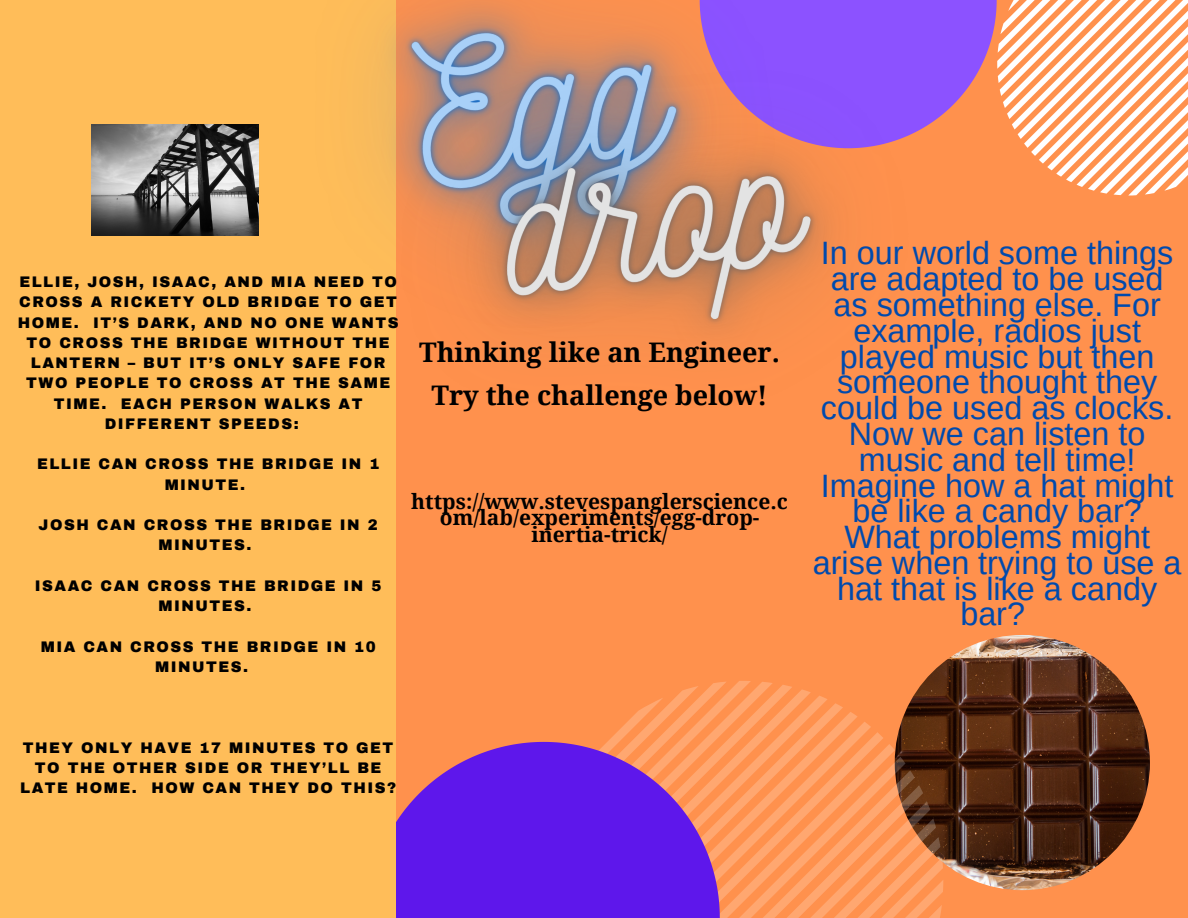
<style>
.page{position:relative;width:1188px;height:918px;background:#ff914d}
.page>*{position:absolute;margin:0;border:0;box-sizing:border-box;transform-origin:0 0}
.t1{font:32.4px/25.8px "Arimo";color:#004aad;text-align:center}
.t2{font:700 27px/42.8px "Droid Serif";color:#000;text-align:center}
.t3{font:700 21px/16.8px "Droid Serif";color:#000;text-align:center}
.t4{font:900 15px/20.2px "Archivo";letter-spacing:.1em;color:#000;text-align:center}
</style>
<div class="page">
<svg style="left:1066px;top:0;width:122px;height:195px"></svg>
<img style="left:895px;top:635px;width:255px;height:255px;border-radius:50%">
<svg style="left:544px;top:681px;width:399px;height:237px"></svg>
<svg style="left:396px;top:742px;width:324px;height:176px;background:#7a2dd0"></svg>
<div style="left:0;top:0;width:396px;height:918px;background:#ffbd59"></div>
<img style="left:92px;top:124px;width:89px;height:111px">
<img style="left:181px;top:124px;width:68px;height:112px">
<img style="left:249px;top:0;width:817px;height:339px">
<p class="t4" style="left:19px;top:272px;width:379px">ELLIE, JOSH, ISAAC, AND MIA NEED TO</p>
<p class="t4" style="left:19px;top:292px;width:379px">CROSS A RICKETY OLD BRIDGE TO GET</p>
<p class="t4" style="left:18px;top:312px;width:382px">HOME. IT’S DARK, AND NO ONE WANTS</p>
<p class="t4" style="left:27px;top:333px;width:365px">TO CROSS THE BRIDGE WITHOUT THE</p>
<p class="t4" style="left:31px;top:353px;width:356px">LANTERN – BUT IT’S ONLY SAFE FOR</p>
<p class="t4" style="left:26px;top:373px;width:365px">TWO PEOPLE TO CROSS AT THE SAME</p>
<p class="t4" style="left:54px;top:393px;width:310px">TIME. EACH PERSON WALKS AT</p>
<p class="t4" style="left:105px;top:414px;width:195px">DIFFERENT SPEEDS:</p>
<p class="t4" style="left:37px;top:454px;width:344px">ELLIE CAN CROSS THE BRIDGE IN 1<br>MINUTE.</p>
<p class="t4" style="left:39px;top:515px;width:341px">JOSH CAN CROSS THE BRIDGE IN 2<br>MINUTES.</p>
<p class="t4" style="left:35px;top:576px;width:348px">ISAAC CAN CROSS THE BRIDGE IN 5<br>MINUTES.</p>
<p class="t4" style="left:155px;top:636px;width:222px;text-align:left;text-indent:-115px">MIA CAN CROSS THE BRIDGE IN 10<br>MINUTES.</p>
<h2 class="t2" style="left:419px;top:332px;width:362px">Thinking like an Engineer.<br>Try the challenge below!</h2>
<h3 class="t3" style="left:411px;top:493px;width:378px">https://www.stevespanglerscience.c om/lab/experiments/egg-drop&shy;inertia-trick/</h3>
<p class="t1" style="left:813px;top:240px;width:370px">In our world some things are adapted to be used as something else. For example, radios just played music but then someone thought they could be used as clocks.<br>Now we can listen to music and tell time!<br>Imagine how a hat might be like a candy bar?<br>What problems might arise when trying to use a hat that is like a candy bar?</p>
<p class="t4" style="left:20px;top:738px;width:378px">THEY ONLY HAVE 17 MINUTES TO GET<br>TO THE OTHER SIDE OR THEY’LL BE<br>LATE HOME. HOW CAN THEY DO THIS?</p>
</div>
